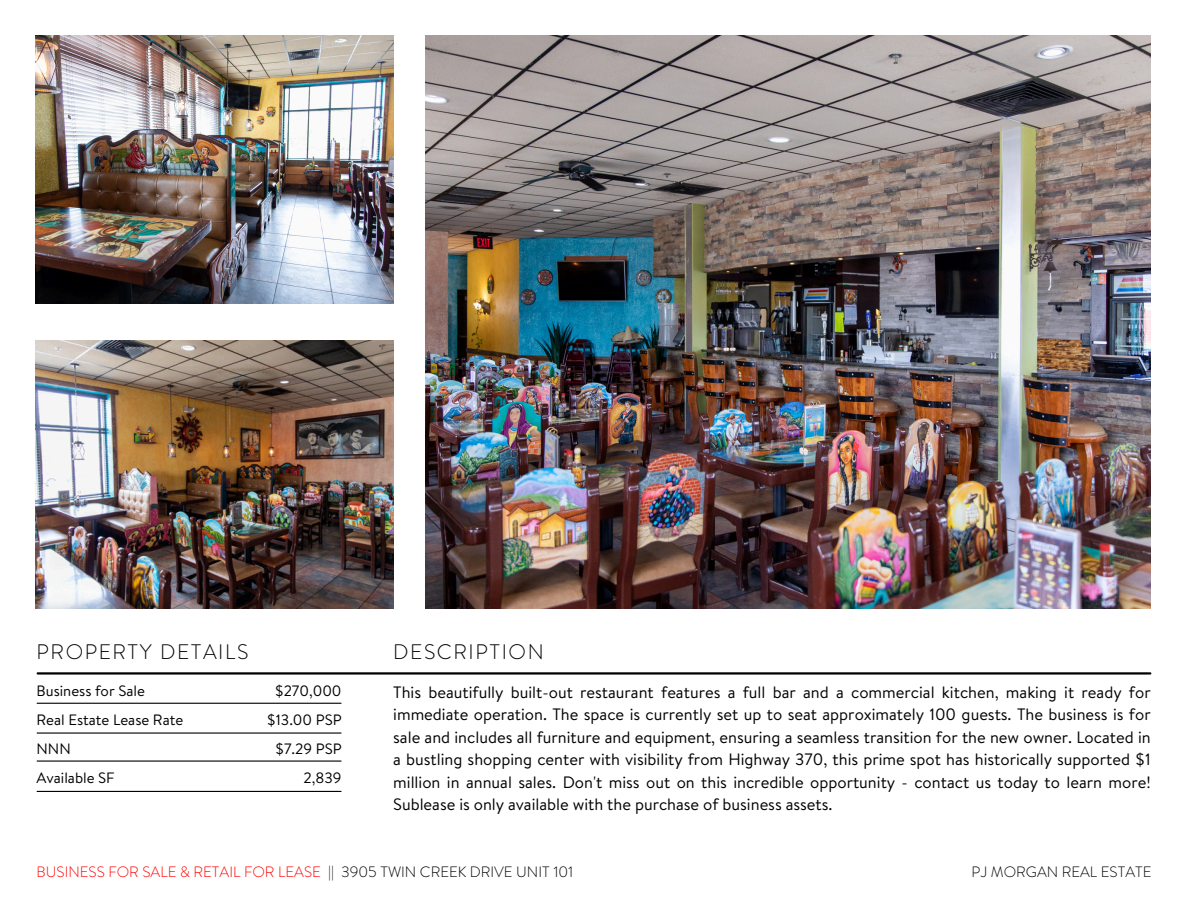
<style>
.page{position:relative;width:1188px;height:918px;background:#fff}
.page>*{position:absolute;margin:0;border:0;box-sizing:border-box;transform-origin:0 0}
.t1{font:300 21px "Brandon Text";letter-spacing:.075em;color:#000}
.t2{font:16.5px/22.5px "Brandon Text";color:#000;text-align:justify}
.t3{font:15px/29.2px "Brandon Text";color:#000;text-align:right}
.t4{font:300 15px "Brandon Text";color:#000}
.t5{font:300 15px "Brandon Text";color:#ff0101}
.s1{color:#000}
</style>
<div class="page">
<hr style="left:38px;top:672px;width:1112px;height:3px;background:#000">
<hr style="left:37px;top:703px;width:304px;height:1px;background:#000">
<hr style="left:37px;top:732px;width:304px;height:2px;background:#000">
<hr style="left:37px;top:761px;width:304px;height:1px;background:#000">
<hr style="left:37px;top:791px;width:304px;height:1px;background:#000">
<img style="left:426px;top:36px;width:724px;height:573px">
<img style="left:36px;top:36px;width:358px;height:268px">
<img style="left:36px;top:341px;width:358px;height:267px">
<p class="t1" style="left:37px;top:637px;width:213px">PROPERTY DETAILS</p>
<p class="t3" style="left:37px;top:675px;width:110px">Business for Sale</p>
<p class="t3" style="left:37px;top:705px;width:148px">Real Estate Lease Rate</p>
<p class="t3" style="left:37px;top:734px;width:36px">NNN</p>
<p class="t3" style="left:37px;top:763px;width:80px">Available SF</p>
<p class="t3" style="left:267px;top:675px;width:76px">$270,000 $13.00 PSP $7.29 PSP<br>2,839</p>
<h2 class="t1" style="left:393px;top:637px;width:152px">DESCRIPTION</h2>
<p class="t2" style="left:393px;top:680px;width:759px">This beautifully built-out restaurant features a full bar and a commercial kitchen, making it ready for immediate operation. The space is currently set up to seat approximately 100 guests. The business is for sale and includes all furniture and equipment, ensuring a seamless transition for the new owner. Located in a bustling shopping center with visibility from Highway 370, this prime spot has historically supported $1 million in annual sales. Don't miss out on this incredible opportunity - contact us today to learn more!<br>Sublease is only available with the purchase of business assets.</p>
<h2 class="t5" style="left:37px;top:861px;width:299px">BUSINESS FOR SALE &amp; RETAIL FOR LEASE <span class="s1">||</span></h2>
<p class="t4" style="left:341px;top:861px;width:233px">3905 TWIN CREEK DRIVE UNIT 101</p>
<h2 class="t4" style="left:972px;top:861px;width:181px">PJ MORGAN REAL ESTATE</h2>
</div>
